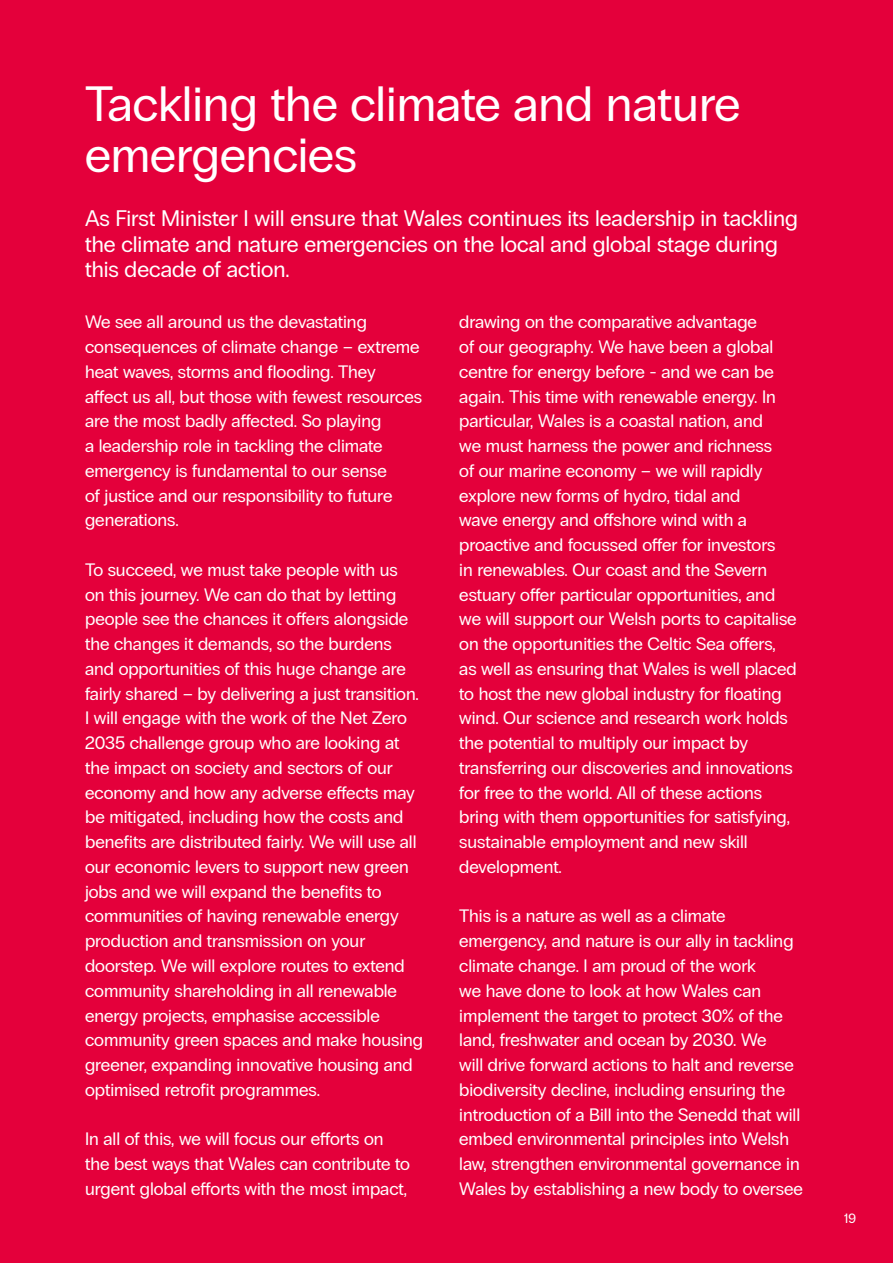
<style>
.page{position:relative;width:893px;height:1263px;background:#fff}
.page>*{position:absolute;margin:0;border:0;box-sizing:border-box;transform-origin:0 0}
.t1{font:49.5px/51px "PP Radio Grotesk";color:#fff}
.t2{font:22.5px/25.5px "PP Radio Grotesk";color:#fff}
.t3{font:18px/24.8px "PP Radio Grotesk";color:#fff}
.t4{font:13.5px "PP Radio Grotesk";color:#fff}
</style>
<div class="page">
<div style="left:1px;top:0;width:892px;height:1263px;background:#e4003b"></div>
<h1 class="t1" style="left:85px;top:79px;width:657px">Tackling the climate and nature emergencies</h1>
<p class="t2" style="left:85px;top:206px;width:714px">As First Minister I will ensure that Wales continues its leadership in tackling the climate and nature emergencies on the local and global stage during this decade of action.</p>
<p class="t3" style="left:85px;top:310px;width:339px">We see all around us the devastating consequences of climate change – extreme heat waves, storms and flooding. They affect us all, but those with fewest resources are the most badly affected. So playing<br>a leadership role in tackling the climate emergency is fundamental to our sense<br>of justice and our responsibility to future generations.</p>
<p class="t3" style="left:85px;top:557px;width:340px">To succeed, we must take people with us<br>on this journey. We can do that by letting people see the chances it offers alongside the changes it demands, so the burdens and opportunities of this huge change are fairly shared – by delivering a just transition.<br>I will engage with the work of the Net Zero 2035 challenge group who are looking at the impact on society and sectors of our economy and how any adverse effects may be mitigated, including how the costs and benefits are distributed fairly. We will use all our economic levers to support new green jobs and we will expand the benefits to communities of having renewable energy production and transmission on your doorstep. We will explore routes to extend community shareholding in all renewable energy projects, emphasise accessible community green spaces and make housing greener, expanding innovative housing and optimised retrofit programmes.</p>
<p class="t3" style="left:85px;top:1127px;width:326px">In all of this, we will focus our efforts on the best ways that Wales can contribute to urgent global efforts with the most impact,</p>
<p class="t3" style="left:459px;top:310px;width:339px">drawing on the comparative advantage<br>of our geography. We have been a global centre for energy before - and we can be again. This time with renewable energy. In particular, Wales is a coastal nation, and<br>we must harness the power and richness<br>of our marine economy – we will rapidly explore new forms of hydro, tidal and<br>wave energy and offshore wind with a proactive and focussed offer for investors<br>in renewables. Our coast and the Severn estuary offer particular opportunities, and we will support our Welsh ports to capitalise on the opportunities the Celtic Sea offers, as well as ensuring that Wales is well placed to host the new global industry for floating wind. Our science and research work holds the potential to multiply our impact by transferring our discoveries and innovations for free to the world. All of these actions bring with them opportunities for satisfying, sustainable employment and new skill development.</p>
<p class="t3" style="left:459px;top:904px;width:345px">This is a nature as well as a climate emergency, and nature is our ally in tackling climate change. I am proud of the work<br>we have done to look at how Wales can implement the target to protect 30% of the land, freshwater and ocean by 2030. We<br>will drive forward actions to halt and reverse biodiversity decline, including ensuring the introduction of a Bill into the Senedd that will embed environmental principles into Welsh law, strengthen environmental governance in Wales by establishing a new body to oversee</p>
<p class="t4" style="left:844px;top:1211px;width:13px">19</p>
</div>
